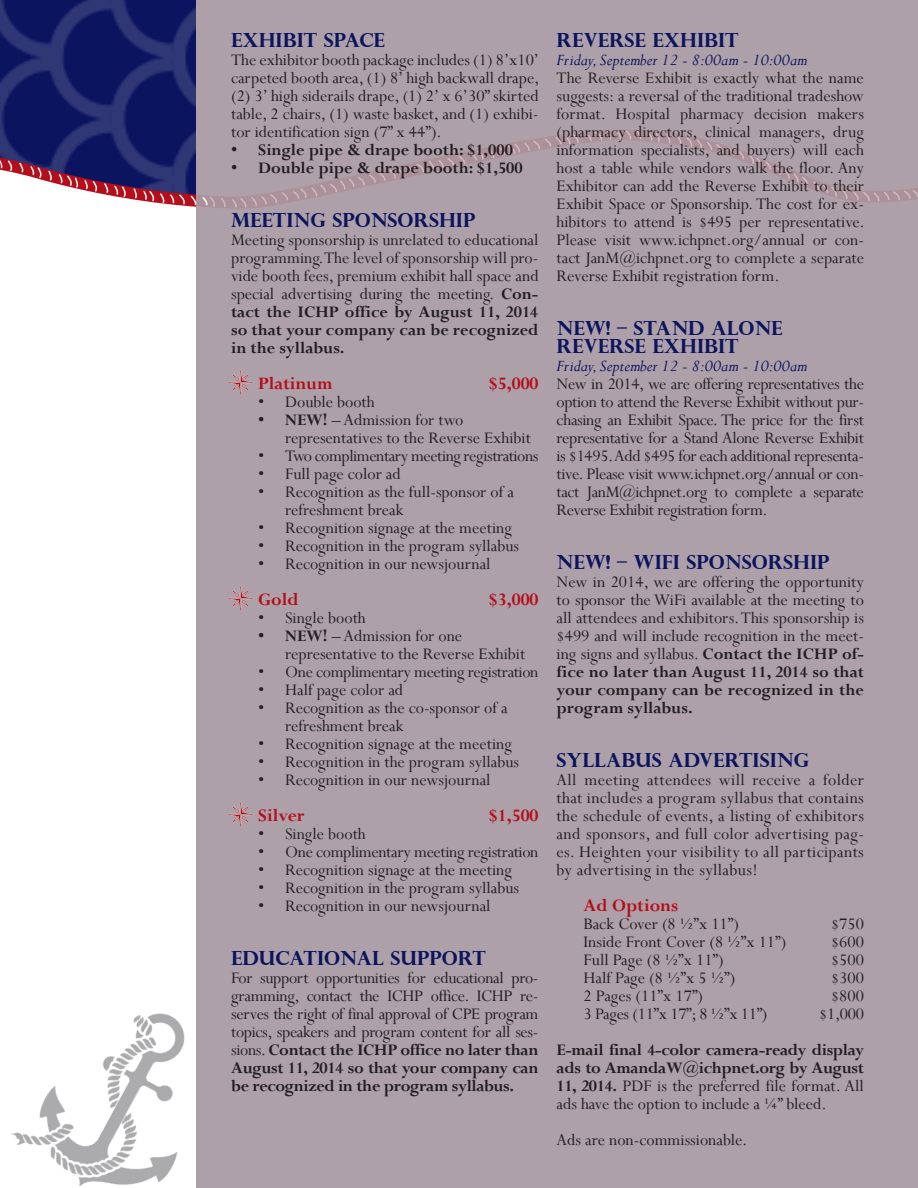
<style>
.page{position:relative;width:918px;height:1188px;background:#fff}
.page>*{position:absolute;margin:0;border:0;box-sizing:border-box;transform-origin:0 0}
.t1{font:700 19.5px "Perpetua Titling";color:#0b145e}
.t2{font:700 19.5px "Perpetua";color:#b50e1a}
.t3{font:18px/18px "Perpetua";color:#231f20;text-align:justify}
.t4{font:700 18px/18px "Perpetua";letter-spacing:-.02em;color:#231f20;text-align:justify}
.t5{font:18px "Perpetua";letter-spacing:-.02em;color:#231f20}
.t6{font:italic 18px "Perpetua";color:#0b145e}
.t7{font:700 18px "Perpetua";color:#231f20}
.t8{font:18px "Perpetua";letter-spacing:-.025em;color:#231f20}
.s1{font-weight:700}
.s2{font-weight:400}
</style>
<div class="page">
<img style="left:11px;top:951px;width:186px;height:237px">
<img style="left:0;top:0;width:197px;height:128px">
<div style="left:197px;top:0;width:721px;height:1188px;background:#ada0a9"></div>
<svg style="left:0;top:128px;width:585px;height:82px"></svg>
<svg style="left:0;top:159px;width:24px;height:15px"></svg>
<svg style="left:30px;top:165px;width:12px;height:14px"></svg>
<svg style="left:48px;top:170px;width:4px;height:12px"></svg>
<svg style="left:58px;top:173px;width:69px;height:25px"></svg>
<svg style="left:133px;top:134px;width:446px;height:75px"></svg>
<svg style="left:585px;top:130px;width:333px;height:72px"></svg>
<img style="left:227px;top:369px;width:27px;height:27px">
<img style="left:227px;top:585px;width:27px;height:27px">
<img style="left:227px;top:801px;width:27px;height:27px">
<p class="t1" style="left:231px;top:28px;width:155px">EXHIBIT SPACE</p>
<p class="t3" style="left:231px;top:50px;width:310px">The exhibitor booth package includes (1) 8’x10’ carpeted booth area, (1) 8’ high backwall drape, (2) 3’ high siderails drape, (1) 2’ x 6’30” skirted table, 2 chairs, (1) waste basket, and (1) exhibi&shy;tor identification sign (7” x 44”).</p>
<p class="t7" style="left:231px;top:138px;width:283px">• Single pipe &amp; drape booth: $1,000</p>
<p class="t7" style="left:231px;top:156px;width:293px">• Double pipe &amp; drape booth: $1,500</p>
<p class="t1" style="left:231px;top:208px;width:246px">MEETING SPONSORSHIP</p>
<p class="t3" style="left:231px;top:230px;width:309px">Meeting sponsorship is unrelated to educational programming. The level of sponsorship will pro&shy;vide booth fees, premium exhibit hall space and special advertising during the meeting. <span class="s1">Con&shy;tact the ICHP office by August 11, 2014 so that your company can be recognized in the syllabus.</span></p>
<p class="t2" style="left:258px;top:371px;width:76px">Platinum</p>
<p class="t2" style="left:489px;top:371px;width:51px">$5,000</p>
<p class="t3" style="left:258px;top:392px;width:118px">• Double booth</p>
<p class="t3" style="left:285px;top:410px;width:247px;text-indent:-27px"><span class="s1">• NEW!</span> – Admission for two representatives to the Reverse Exhibit</p>
<p class="t8" style="left:258px;top:444px;width:282px">• Two complimentary meeting registrations</p>
<p class="t3" style="left:258px;top:464px;width:144px">• Full page color ad</p>
<p class="t3" style="left:285px;top:482px;width:230px;text-indent:-27px">• Recognition as the full-sponsor of a refreshment break</p>
<p class="t3" style="left:258px;top:518px;width:255px">• Recognition signage at the meeting</p>
<p class="t3" style="left:258px;top:536px;width:263px">• Recognition in the program syllabus</p>
<p class="t3" style="left:258px;top:554px;width:234px">• Recognition in our newsjournal</p>
<p class="t2" style="left:258px;top:587px;width:42px">Gold</p>
<p class="t2" style="left:489px;top:587px;width:51px">$3,000</p>
<p class="t3" style="left:258px;top:608px;width:109px">• Single booth</p>
<p class="t3" style="left:285px;top:626px;width:242px;text-indent:-27px"><span class="s1">• NEW!</span> – Admission for one representative to the Reverse Exhibit</p>
<p class="t5" style="left:258px;top:660px;width:282px">• One complimentary meeting registration</p>
<p class="t3" style="left:258px;top:680px;width:147px">• Half page color ad</p>
<p class="t3" style="left:285px;top:698px;width:224px;text-indent:-27px">• Recognition as the co-sponsor of a refreshment break</p>
<p class="t3" style="left:258px;top:734px;width:255px">• Recognition signage at the meeting</p>
<p class="t3" style="left:258px;top:752px;width:263px">• Recognition in the program syllabus</p>
<p class="t3" style="left:258px;top:770px;width:234px">• Recognition in our newsjournal</p>
<p class="t2" style="left:258px;top:803px;width:48px">Silver</p>
<p class="t2" style="left:489px;top:803px;width:51px">$1,500</p>
<p class="t3" style="left:258px;top:824px;width:109px">• Single booth</p>
<p class="t5" style="left:258px;top:840px;width:282px">• One complimentary meeting registration</p>
<p class="t3" style="left:258px;top:860px;width:255px">• Recognition signage at the meeting</p>
<p class="t3" style="left:258px;top:878px;width:263px">• Recognition in the program syllabus</p>
<p class="t3" style="left:258px;top:896px;width:234px">• Recognition in our newsjournal</p>
<p class="t1" style="left:231px;top:946px;width:256px">EDUCATIONAL SUPPORT</p>
<p class="t3" style="left:231px;top:968px;width:309px">For support opportunities for educational pro&shy;gramming, contact the ICHP office. ICHP re&shy;serves the right of final approval of CPE program topics, speakers and program content for all ses&shy;sions. <span class="s1">Contact the ICHP office no later than August 11, 2014 so that your company can be recognized in the program syllabus.</span></p>
<p class="t1" style="left:557px;top:28px;width:184px">REVERSE EXHIBIT</p>
<p class="t6" style="left:557px;top:48px;width:252px">Friday, September 12 - 8:00am - 10:00am</p>
<p class="t3" style="left:557px;top:68px;width:310px">The Reverse Exhibit is exactly what the name suggests: a reversal of the traditional tradeshow format. Hospital pharmacy decision makers (pharmacy directors, clinical managers, drug information specialists, and buyers) will each host a table while vendors walk the floor. Any Exhibitor can add the Reverse Exhibit to their Exhibit Space or Sponsorship. The cost for ex&shy;hibitors to attend is $495 per representative.<br>Please visit www.ichpnet.org/annual or con&shy;tact JanM@ichpnet.org to complete a separate Reverse Exhibit registration form.</p>
<p class="t1" style="left:557px;top:316px;width:228px">NEW! – STAND ALONE</p>
<p class="t1" style="left:557px;top:334px;width:184px">REVERSE EXHIBIT</p>
<p class="t6" style="left:557px;top:354px;width:252px">Friday, September 12 - 8:00am - 10:00am</p>
<p class="t3" style="left:557px;top:374px;width:309px">New in 2014, we are offering representatives the option to attend the Reverse Exhibit without pur&shy;chasing an Exhibit Space. The price for the first representative for a Stand Alone Reverse Exhibit is $1495. Add $495 for each additional representa&shy;tive. Please visit www.ichpnet.org/annual or con&shy;tact JanM@ichpnet.org to complete a separate Reverse Exhibit registration form.</p>
<p class="t1" style="left:557px;top:550px;width:274px">NEW! – WIFI SPONSORSHIP</p>
<p class="t3" style="left:557px;top:572px;width:309px">New in 2014, we are offering the opportunity to sponsor the WiFi available at the meeting to all attendees and exhibitors. This sponsorship is $499 and will include recognition in the meet&shy;ing signs and syllabus. <span class="s1">Contact the ICHP of&shy;fice no later than August 11, 2014 so that your company can be recognized in the program syllabus.</span></p>
<p class="t1" style="left:557px;top:748px;width:254px">SYLLABUS ADVERTISING</p>
<p class="t3" style="left:557px;top:770px;width:309px">All meeting attendees will receive a folder that includes a program syllabus that contains the schedule of events, a listing of exhibitors and sponsors, and full color advertising pag&shy;es. Heighten your visibility to all participants by advertising in the syllabus!</p>
<p class="t2" style="left:584px;top:893px;width:96px">Ad Options</p>
<p class="t3" style="left:584px;top:914px;width:157px">Back Cover (8 ½”x 11”)</p>
<p class="t3" style="left:831px;top:914px;width:34px">$750</p>
<p class="t3" style="left:584px;top:932px;width:204px">Inside Front Cover (8 ½”x 11”)</p>
<p class="t3" style="left:831px;top:932px;width:34px">$600</p>
<p class="t3" style="left:584px;top:950px;width:142px">Full Page (8 ½”x 11”)</p>
<p class="t3" style="left:831px;top:950px;width:34px">$500</p>
<p class="t3" style="left:584px;top:968px;width:154px">Half Page (8 ½”x 5 ½”)</p>
<p class="t3" style="left:831px;top:968px;width:34px">$300</p>
<p class="t3" style="left:584px;top:986px;width:121px">2 Pages (11”x 17”)</p>
<p class="t3" style="left:831px;top:986px;width:34px">$800</p>
<p class="t5" style="left:584px;top:1002px;width:186px">3 Pages (11”x 17”; 8 ½”x 11”)</p>
<p class="t3" style="left:819px;top:1004px;width:46px">$1,000</p>
<p class="t4" style="left:557px;top:1040px;width:309px">E-mail final 4-color camera-ready display ads to AmandaW@ichpnet.org by August 11, 2014. <span class="s2">PDF is the preferred file format. All ads have the option to include a ¼” bleed.</span></p>
<p class="t3" style="left:557px;top:1130px;width:192px">Ads are non-commissionable.</p>
</div>
